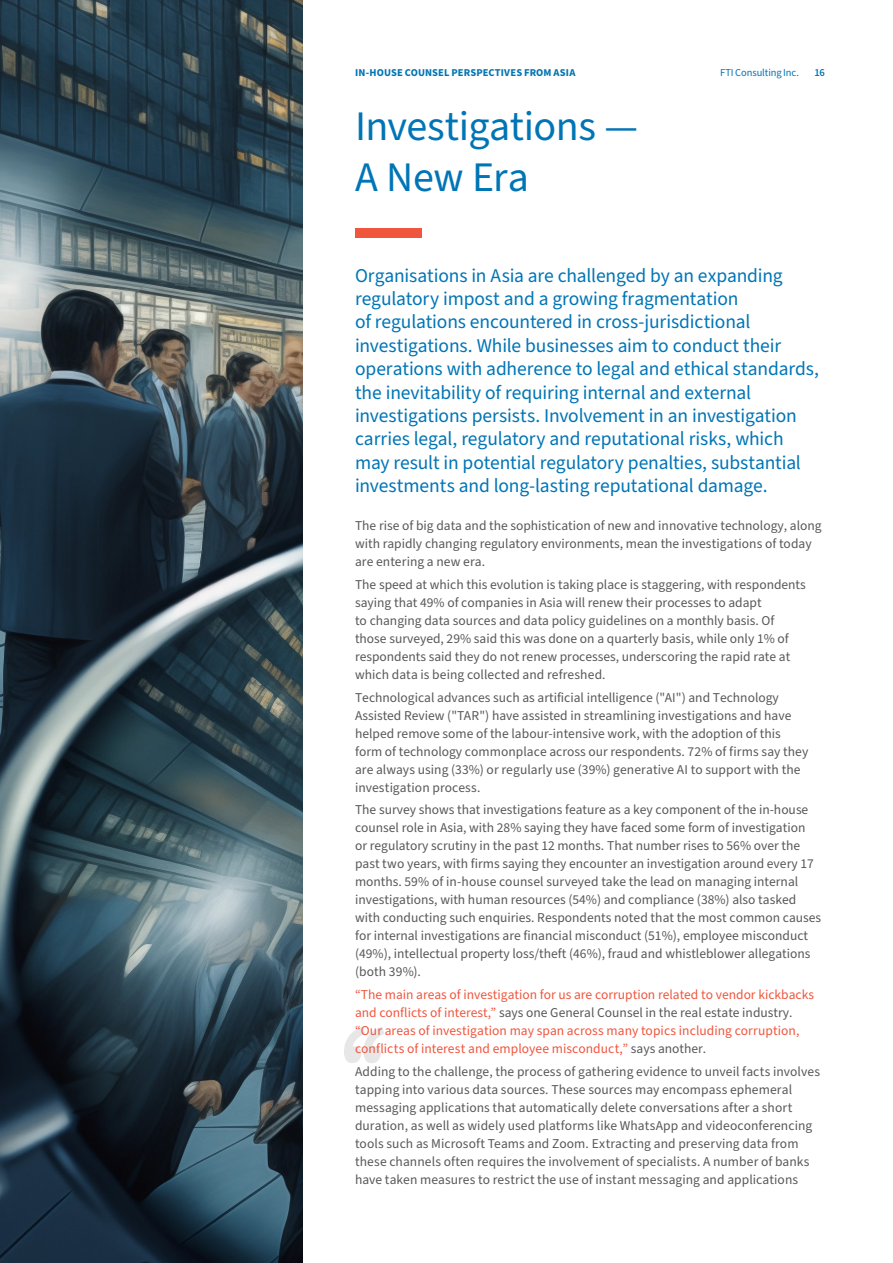
<style>
.page{position:relative;width:893px;height:1263px;background:#fff}
.page>*{position:absolute;margin:0;border:0;box-sizing:border-box;transform-origin:0 0}
.Intro{font:42px/50.4px "Source Sans Pro";letter-spacing:-.01em;color:#0075b6}
.Intro-2{font:19.5px/23.4px "Source Sans Pro";letter-spacing:-.01em;color:#0075b6}
.Body_copy{font:13.5px/18px "Source Sans Pro";color:#57585a}
.Body_copy-2{font:13.5px/18px "Source Sans Pro";color:#f0553e}
.Running_head_dark_blue{font:700 10.5px "Source Sans Pro";letter-spacing:.015em;color:#0075b6}
.Boilerplate{font:10.5px "Source Sans Pro";letter-spacing:-.01em;color:#0075b6}
.Folio{font:600 10.5px "Source Sans Pro";color:#0075b6}
.s1{color:#57585a}
</style>
<div class="page">
<svg style="left:344px;top:1027px;width:40px;height:36px"></svg>
<img style="left:0;top:0;width:303px;height:1263px">
<div style="left:355px;top:229px;width:66px;height:9px;background:#f0553e"></div>
<p class="Running_head_dark_blue" style="left:355px;top:65px;width:222px">IN-HOUSE COUNSEL PERSPECTIVES FROM ASIA</p>
<p class="Boilerplate" style="left:720px;top:65px;width:80px">FTI Consulting Inc.</p>
<p class="Folio" style="left:814px;top:66px;width:12px">16</p>
<p class="Intro" style="left:355px;top:102px;width:284px">Investigations —<br>A New Era</p>
<p class="Intro-2" style="left:355px;top:264px;width:465px">Organisations in Asia are challenged by an expanding regulatory impost and a growing fragmentation<br>of regulations encountered in cross-jurisdictional investigations. While businesses aim to conduct their operations with adherence to legal and ethical standards, the inevitability of requiring internal and external investigations persists. Involvement in an investigation carries legal, regulatory and reputational risks, which may result in potential regulatory penalties, substantial investments and long-lasting reputational damage.</p>
<p class="Body_copy" style="left:355px;top:517px;width:468px">The rise of big data and the sophistication of new and innovative technology, along with rapidly changing regulatory environments, mean the investigations of today are entering a new era.</p>
<p class="Body_copy" style="left:355px;top:576px;width:452px">The speed at which this evolution is taking place is staggering, with respondents saying that 49% of companies in Asia will renew their processes to adapt<br>to changing data sources and data policy guidelines on a monthly basis. Of those surveyed, 29% said this was done on a quarterly basis, while only 1% of respondents said they do not renew processes, underscoring the rapid rate at which data is being collected and refreshed.</p>
<p class="Body_copy" style="left:355px;top:689px;width:455px">Technological advances such as artificial intelligence ("AI") and Technology Assisted Review ("TAR") have assisted in streamlining investigations and have helped remove some of the labour-intensive work, with the adoption of this form of technology commonplace across our respondents. 72% of firms say they are always using (33%) or regularly use (39%) generative AI to support with the investigation process.</p>
<p class="Body_copy" style="left:355px;top:801px;width:468px">The survey shows that investigations feature as a key component of the in-house counsel role in Asia, with 28% saying they have faced some form of investigation<br>or regulatory scrutiny in the past 12 months. That number rises to 56% over the past two years, with firms saying they encounter an investigation around every 17 months. 59% of in-house counsel surveyed take the lead on managing internal investigations, with human resources (54%) and compliance (38%) also tasked with conducting such enquiries. Respondents noted that the most common causes for internal investigations are financial misconduct (51%), employee misconduct (49%), intellectual property loss/theft (46%), fraud and whistleblower allegations (both 39%).</p>
<p class="Body_copy-2" style="left:355px;top:986px;width:460px">“The main areas of investigation for us are corruption related to vendor kickbacks and conflicts of interest,” <span class="s1">says one General Counsel in the real estate industry. </span>“Our areas of investigation may span across many topics including corruption, conflicts of interest and employee misconduct,” <span class="s1">says another.</span></p>
<p class="Body_copy" style="left:355px;top:1063px;width:466px">Adding to the challenge, the process of gathering evidence to unveil facts involves tapping into various data sources. These sources may encompass ephemeral messaging applications that automatically delete conversations after a short duration, as well as widely used platforms like WhatsApp and videoconferencing tools such as Microsoft Teams and Zoom. Extracting and preserving data from these channels often requires the involvement of specialists. A number of banks have taken measures to restrict the use of instant messaging and applications</p>
</div>
